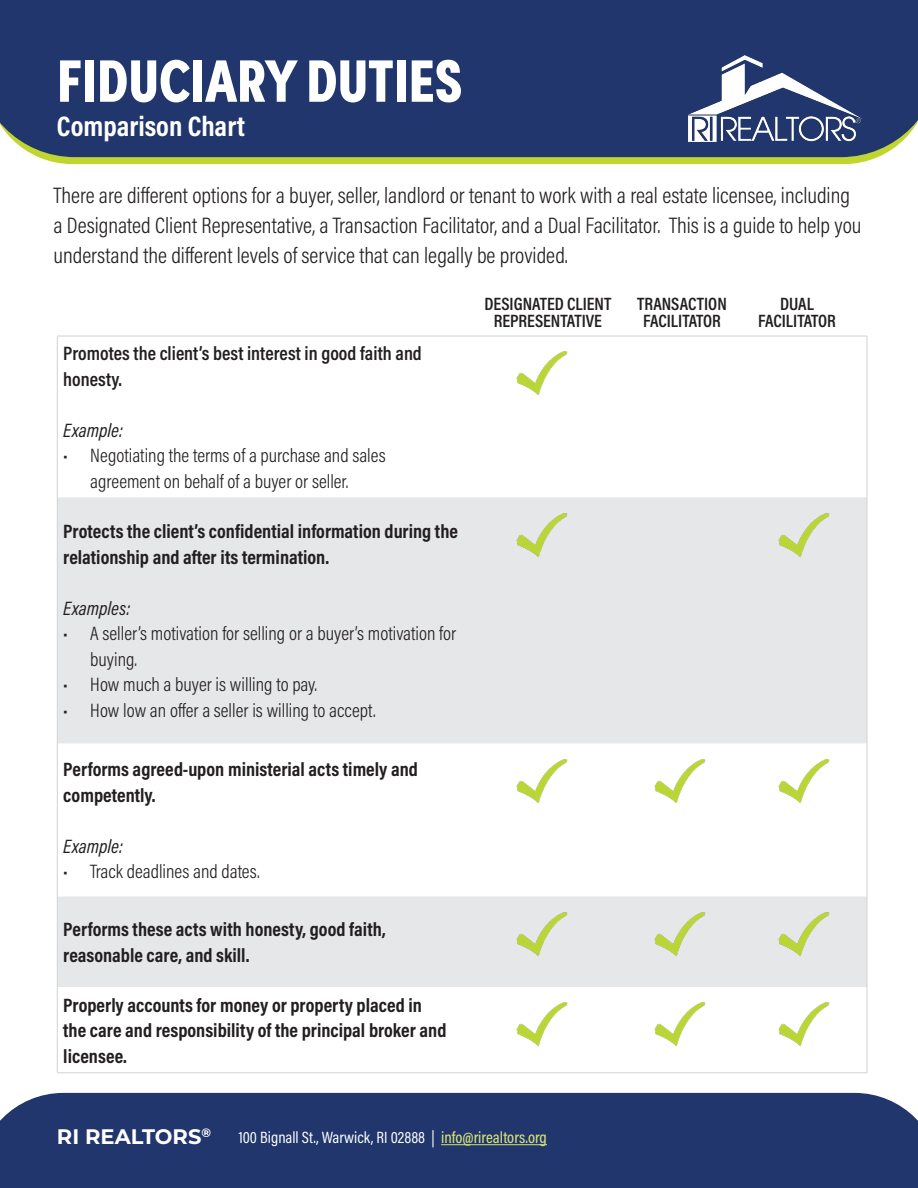
<style>
.page{position:relative;width:918px;height:1188px;background:#fff}
.page>*{position:absolute;margin:0;border:0;box-sizing:border-box;transform-origin:0 0}
.t1{font:900 60px "Sofia Pro Condensed";color:#fff}
.subtitle{font:700 28.5px "Acumin Pro Cond";color:#fff}
.intro{font:300 22.5px/30px "Acumin Pro Cond";color:#231f20}
.t2{font:700 21px "Montserrat";color:#fff}
.t3{font:700 19.5px/25.5px "Acumin Pro Cond";color:#231f20}
.t4{font:300 19.5px/25.5px "Acumin Pro Cond";color:#231f20;text-align:center}
.t5{font:600 19.5px/25.5px "Acumin Pro Cond";color:#231f20}
.t6{font:italic 19.5px "Acumin Pro Cond";color:#231f20}
.col_label{font:600 18px/16.5px "Acumin Pro Cond";color:#231f20;text-align:center}
.page_number{font:16.5px "Acumin Pro Cond";color:#fff}
.s1{font-weight:500;color:#d5e173}
</style>
<div class="page">
<svg style="left:58px;top:497px;width:809px;height:490px;fill:#e6e7e9"></svg>
<hr style="left:57px;top:336px;width:407px;height:1px;background:#d1d2d4">
<hr style="left:57px;top:336px;width:1px;height:161px;background:#d1d2d4">
<hr style="left:464px;top:336px;width:155px;height:1px;background:#d1d2d4">
<hr style="left:620px;top:336px;width:121px;height:1px;background:#d1d2d4">
<hr style="left:741px;top:336px;width:126px;height:1px;background:#d1d2d4">
<hr style="left:867px;top:336px;width:1px;height:161px;background:#d1d2d4">
<hr style="left:57px;top:497px;width:1px;height:246px;background:#d1d2d4">
<hr style="left:867px;top:497px;width:1px;height:246px;background:#d1d2d4">
<hr style="left:57px;top:743px;width:1px;height:154px;background:#d1d2d4">
<hr style="left:867px;top:743px;width:1px;height:154px;background:#d1d2d4">
<hr style="left:57px;top:897px;width:1px;height:90px;background:#d1d2d4">
<hr style="left:867px;top:897px;width:1px;height:90px;background:#d1d2d4">
<hr style="left:57px;top:987px;width:1px;height:85px;background:#d1d2d4">
<hr style="left:867px;top:987px;width:1px;height:85px;background:#d1d2d4">
<hr style="left:57px;top:1072px;width:407px;height:1px;background:#d1d2d4">
<hr style="left:464px;top:1072px;width:155px;height:1px;background:#d1d2d4">
<hr style="left:620px;top:1072px;width:121px;height:1px;background:#d1d2d4">
<hr style="left:741px;top:1072px;width:126px;height:1px;background:#d1d2d4">
<img style="left:516px;top:351px;width:52px;height:45px">
<img style="left:510px;top:511px;width:63px;height:47px">
<img style="left:773px;top:511px;width:62px;height:47px">
<img style="left:510px;top:757px;width:63px;height:47px">
<img style="left:649px;top:757px;width:63px;height:47px">
<img style="left:773px;top:757px;width:62px;height:47px">
<img style="left:510px;top:910px;width:63px;height:47px">
<img style="left:649px;top:910px;width:63px;height:47px">
<img style="left:773px;top:910px;width:62px;height:47px">
<img style="left:516px;top:1002px;width:52px;height:45px">
<img style="left:654px;top:1002px;width:52px;height:45px">
<img style="left:778px;top:1002px;width:52px;height:45px">
<div style="left:0;top:1093px;width:918px;height:95px;background:#20366c"></div>
<svg style="left:38px;top:157px;width:840px;height:7px;background:#bfd335"></svg>
<div style="left:0;top:0;width:918px;height:157px;background:#20366c"></div>
<hr style="left:441px;top:1144px;width:106px;height:1px;background:#d5e173">
<img style="left:688px;top:56px;width:174px;height:86px">
<p class="t1" style="left:57px;top:34px;width:407px">FIDUCIARY DUTIES</p>
<p class="subtitle" style="left:57px;top:107px;width:190px">Comparison Chart</p>
<p class="intro" style="left:53px;top:180px;width:810px">There are different options for a buyer, seller, landlord or tenant to work with a real estate licensee, including a Designated Client Representative, a Transaction Facilitator, and a Dual Facilitator. This is a guide to help you understand the different levels of service that can legally be provided.</p>
<p class="col_label" style="left:484px;top:295px;width:128px">DESIGNATED CLIENT<br>REPRESENTATIVE</p>
<p class="col_label" style="left:637px;top:295px;width:91px">TRANSACTION</p>
<p class="col_label" style="left:780px;top:295px;width:35px">DUAL</p>
<p class="col_label" style="left:758px;top:312px;width:79px">FACILITATOR</p>
<p class="col_label" style="left:643px;top:312px;width:79px">FACILITATOR</p>
<p class="t5" style="left:63px;top:340px;width:360px">Promotes the client’s best interest in good faith and honesty.</p>
<p class="t6" style="left:63px;top:417px;width:61px">Example:</p>
<p class="t4" style="left:63px;top:442px;width:324px">• Negotiating the terms of a purchase and sales agreement on behalf of a buyer or seller.</p>
<p class="t3" style="left:63px;top:518px;width:396px">Protects the client’s confidential information during the relationship and after its termination.</p>
<p class="t6" style="left:63px;top:595px;width:68px">Examples:</p>
<p class="t4" style="left:90px;top:621px;width:368px;text-align:left;text-indent:-27px">• A seller’s motivation for selling or a buyer’s motivation for buying.</p>
<p class="t4" style="left:63px;top:672px;width:255px">• How much a buyer is willing to pay.</p>
<p class="t4" style="left:63px;top:697px;width:314px">• How low an offer a seller is willing to accept.</p>
<p class="t3" style="left:63px;top:756px;width:356px">Performs agreed-upon ministerial acts timely and competently.</p>
<p class="t6" style="left:63px;top:833px;width:61px">Example:</p>
<p class="t4" style="left:63px;top:858px;width:198px">• Track deadlines and dates.</p>
<p class="t3" style="left:63px;top:916px;width:324px">Performs these acts with honesty, good faith, reasonable care, and skill.</p>
<p class="t3" style="left:63px;top:992px;width:385px">Properly accounts for money or property placed in the care and responsibility of the principal broker and licensee.</p>
<p class="t2" style="left:57px;top:1122px;width:156px">RI REALTORS<sup>®</sup></p>
<p class="page_number" style="left:239px;top:1127px;width:310px">100 Bignall St., Warwick, RI 02888 | <span class="s1">info@rirealtors.org</span></p>
</div>
